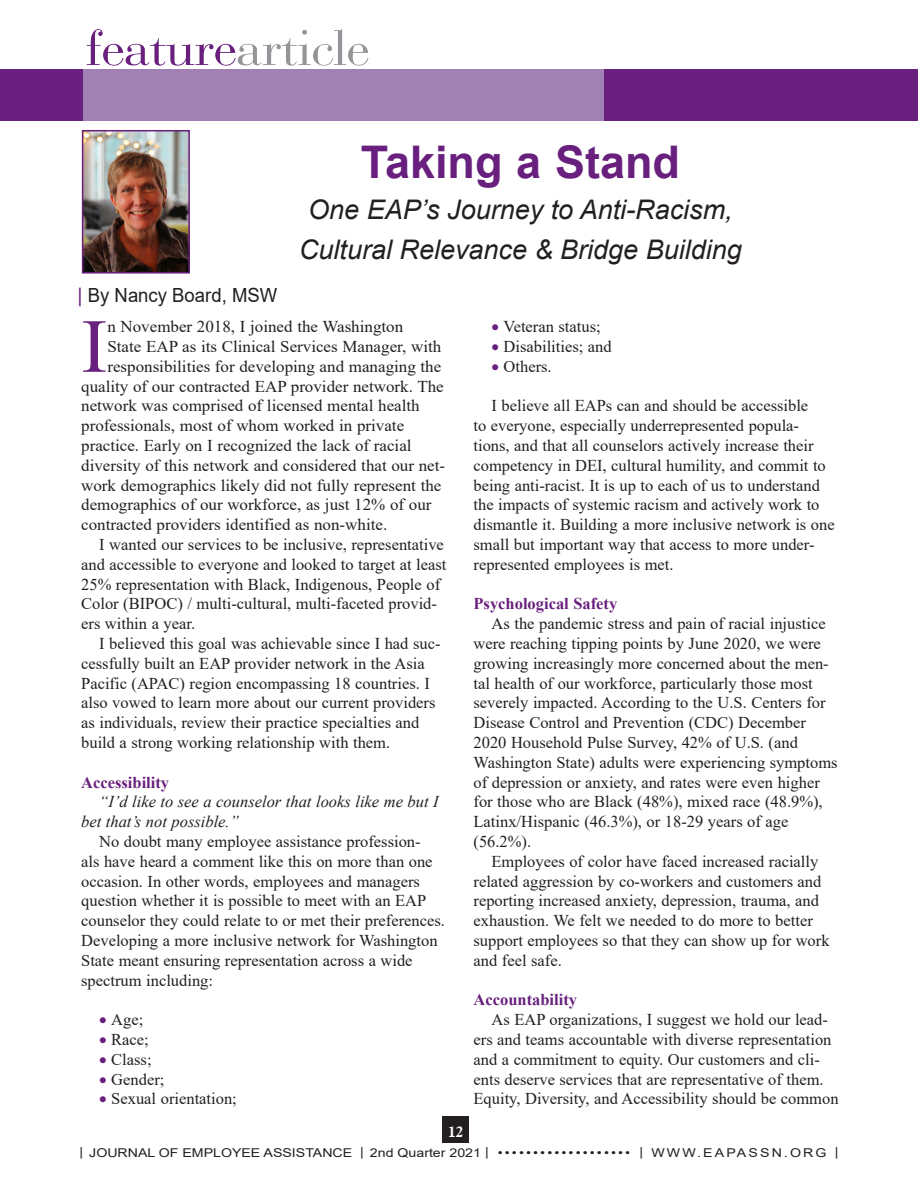
<style>
.page{position:relative;width:918px;height:1188px;background:#fff}
.page>*{position:absolute;margin:0;border:0;box-sizing:border-box;transform-origin:0 0}
.t1{font:76.35px "Times New Roman";color:#681f7d}
.t2{font:54px "Bodoni Normal";color:#681f7d}
.t3{font:700 45px "Arial";color:#681f7d}
.t4{font:italic 27px/40.5px "Arial";color:#231f20;text-align:center}
.t5{font:19.5px "Arial";color:#231f20;scale:.95 1}
.t6{font:16.5px/19.8px "Times New Roman";color:#231f20}
.t7{font:italic 16.5px/19.8px "Times New Roman";color:#231f20}
.t8{font:700 16.5px "Times New Roman";color:#681f7d}
.t9{font:700 15px "Aldine 721 BT";color:#fff}
.t10{font:12.15px "Arial";color:#231f20;scale:1.17 1}
.s1{color:#939598}
.s2{color:#681f7d}
</style>
<div class="page">
<div style="left:442px;top:1116px;width:27px;height:27px;background:#231f20"></div>
<div style="left:0;top:69px;width:918px;height:51px;background:#681f7d"></div>
<div style="left:83px;top:69px;width:521px;height:51px;background:#a180b3"></div>
<img style="left:85px;top:133px;width:102px;height:138px">
<div style="left:82px;top:130px;width:108px;height:144px;border:2px solid #681f7d"></div>
<h2 class="t2" style="left:86px;top:28px;width:285px">feature<span class="s1">article</span></h2>
<p class="t5" style="left:78px;top:285px;width:212px"><span class="s2">|</span> By Nancy Board, MSW</p>
<h3 class="t3" style="left:361px;top:138px;width:321px">Taking a Stand</h3>
<h3 class="t4" style="left:299px;top:189px;width:444px">One EAP’s Journey to Anti-Racism,<br>Cultural Relevance &amp; Bridge Building</h3>
<h1 class="t1" style="left:81px;top:304px;width:28px">I</h1>
<p class="t6" style="left:107px;top:317px;width:297px">n November 2018, I joined the Washington</p>
<p class="t6" style="left:107px;top:337px;width:335px">State EAP as its Clinical Services Manager, with</p>
<p class="t6" style="left:107px;top:356px;width:335px">responsibilities for developing and managing the</p>
<p class="t6" style="left:81px;top:376px;width:364px">quality of our contracted EAP provider network. The</p>
<p class="t6" style="left:81px;top:396px;width:340px">network was comprised of licensed mental health</p>
<p class="t6" style="left:81px;top:416px;width:325px">professionals, most of whom worked in private</p>
<p class="t6" style="left:81px;top:436px;width:332px">practice. Early on I recognized the lack of racial</p>
<p class="t6" style="left:81px;top:455px;width:365px">diversity of this network and considered that our net-</p>
<p class="t6" style="left:81px;top:475px;width:362px">work demographics likely did not fully represent the</p>
<p class="t6" style="left:81px;top:495px;width:352px">demographics of our workforce, as just 12% of our</p>
<p class="t6" style="left:81px;top:515px;width:308px">contracted providers identified as non-white.</p>
<p class="t6" style="left:99px;top:535px;width:346px">I wanted our services to be inclusive, representative</p>
<p class="t6" style="left:81px;top:554px;width:367px">and accessible to everyone and looked to target at least</p>
<p class="t6" style="left:81px;top:574px;width:360px">25% representation with Black, Indigenous, People of</p>
<p class="t6" style="left:81px;top:594px;width:357px">Color (BIPOC) / multi-cultural, multi-faceted provid-</p>
<p class="t6" style="left:81px;top:614px;width:115px">ers within a year.</p>
<p class="t6" style="left:99px;top:634px;width:343px">I believed this goal was achievable since I had suc-</p>
<p class="t6" style="left:81px;top:653px;width:345px">cessfully built an EAP provider network in the Asia</p>
<p class="t6" style="left:81px;top:673px;width:350px">Pacific (APAC) region encompassing 18 countries. I</p>
<p class="t6" style="left:81px;top:693px;width:356px">also vowed to learn more about our current providers</p>
<p class="t6" style="left:81px;top:713px;width:340px">as individuals, review their practice specialties and</p>
<p class="t6" style="left:81px;top:733px;width:311px">build a strong working relationship with them.</p>
<p class="t8" style="left:81px;top:773px;width:89px">Accessibility</p>
<p class="t7" style="left:81px;top:792px;width:359px;text-indent:18px">“I’d like to see a counselor that looks like me but I bet that’s not possible.”</p>
<p class="t6" style="left:81px;top:832px;width:365px;text-indent:18px">No doubt many employee assistance profession-<br>als have heard a comment like this on more than one occasion. In other words, employees and managers question whether it is possible to meet with an EAP counselor they could relate to or met their preferences.<br>Developing a more inclusive network for Washington State meant ensuring representation across a wide spectrum including:</p>
<p class="t6" style="left:99px;top:1010px;width:46px"><span class="s2">•</span> Age;</p>
<p class="t6" style="left:99px;top:1030px;width:51px"><span class="s2">•</span> Race;</p>
<p class="t6" style="left:99px;top:1049px;width:54px"><span class="s2">•</span> Class;</p>
<p class="t6" style="left:99px;top:1069px;width:67px"><span class="s2">•</span> Gender;</p>
<p class="t6" style="left:99px;top:1089px;width:139px"><span class="s2">•</span> Sexual orientation;</p>
<p class="t9" style="left:448px;top:1123px;width:16px">12</p>
<p class="t6" style="left:492px;top:317px;width:111px"><span class="s2">•</span> Veteran status;</p>
<p class="t6" style="left:492px;top:337px;width:122px"><span class="s2">•</span> Disabilities; and</p>
<p class="t6" style="left:492px;top:356px;width:62px"><span class="s2">•</span> Others.</p>
<p class="t6" style="left:474px;top:396px;width:363px;text-indent:18px">I believe all EAPs can and should be accessible<br>to everyone, especially underrepresented popula&shy;tions, and that all counselors actively increase their competency in DEI, cultural humility, and commit to being anti-racist. It is up to each of us to understand the impacts of systemic racism and actively work to dismantle it. Building a more inclusive network is one small but important way that access to more under&shy;represented employees is met.</p>
<p class="t8" style="left:474px;top:595px;width:145px">Psychological Safety</p>
<p class="t6" style="left:474px;top:614px;width:366px;text-indent:18px">As the pandemic stress and pain of racial injustice were reaching tipping points by June 2020, we were growing increasingly more concerned about the men&shy;tal health of our workforce, particularly those most severely impacted. According to the U.S. Centers for Disease Control and Prevention (CDC) December 2020 Household Pulse Survey, 42% of U.S. (and Washington State) adults were experiencing symptoms of depression or anxiety, and rates were even higher for those who are Black (48%), mixed race (48.9%), Latinx/Hispanic (46.3%), or 18-29 years of age (56.2%).</p>
<p class="t6" style="left:474px;top:851px;width:358px;text-indent:18px">Employees of color have faced increased racially related aggression by co-workers and customers and reporting increased anxiety, depression, trauma, and exhaustion. We felt we needed to do more to better support employees so that they can show up for work and feel safe.</p>
<p class="t8" style="left:474px;top:991px;width:105px">Accountability</p>
<p class="t6" style="left:474px;top:1010px;width:367px;text-indent:18px">As EAP organizations, I suggest we hold our lead&shy;ers and teams accountable with diverse representation and a commitment to equity. Our customers and cli&shy;ents deserve services that are representative of them.<br>Equity, Diversity, and Accessibility should be common</p>
<p class="t10" style="left:80px;top:1146px;width:650px">| JOURNAL OF EMPLOYEE ASSISTANCE | 2nd Quarter 2021 |•••••••••••••••••••• | WWW.EAPASSN.ORG |</p>
</div>
